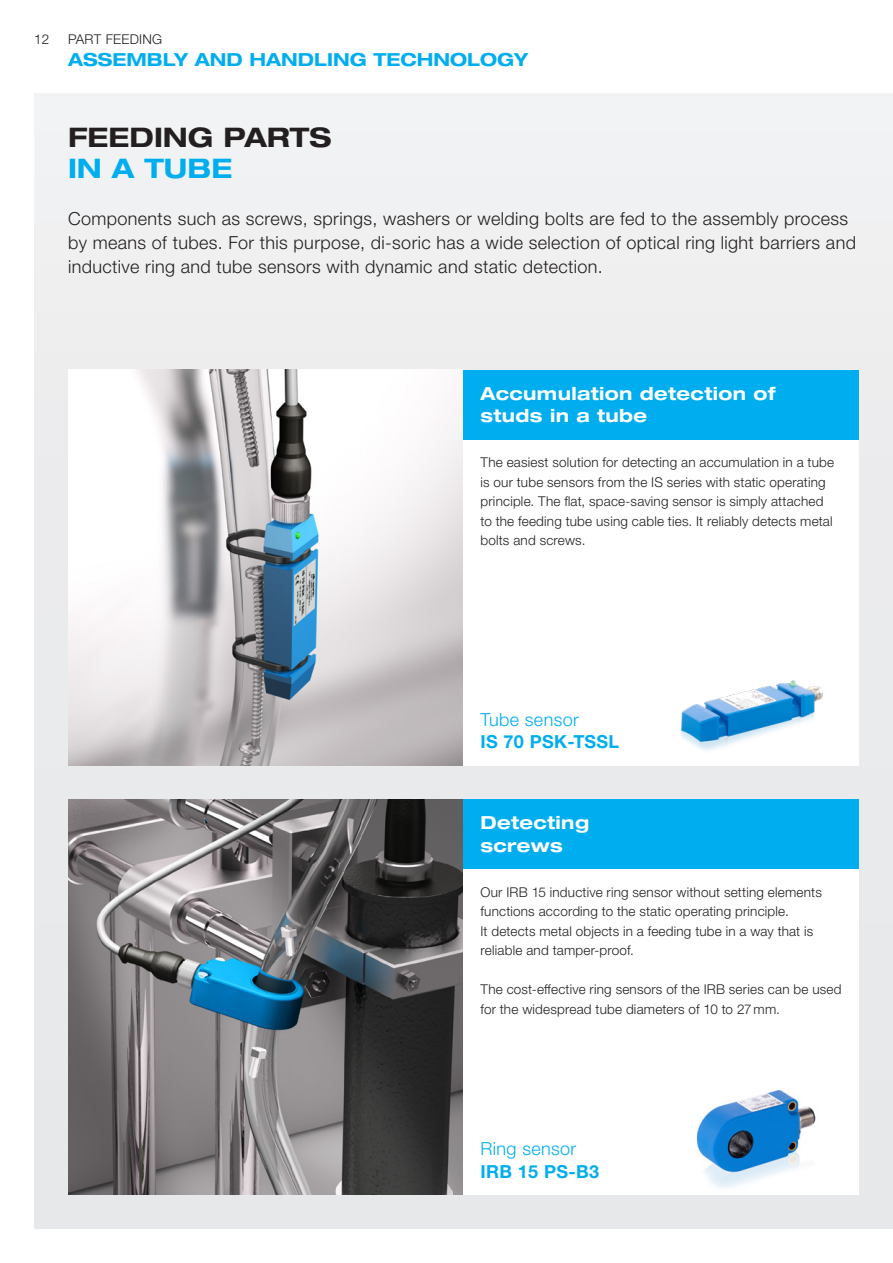
<style>
.page{position:relative;width:893px;height:1263px;background:#fff}
.page>*{position:absolute;margin:0;border:0;box-sizing:border-box;transform-origin:0 0}
.Headline_18_21_schwa{font:700 expanded 27px "Helvetica Neue LTW1 G";color:#231f20}
.Headline_18_21_cyan{font:700 expanded 27px "Helvetica Neue LTW1 G";color:#00aeef}
.Copy_12_16_schwarz{font:300 18px/24px "Helvetica Neue LTW1 G";letter-spacing:.02em;color:#231f20}
.Headline_9_15_cyan_i{font:700 expanded 18px/22.5px "Helvetica Neue LTW1 G";letter-spacing:.02em;color:#fff}
.t1{font:700 expanded 18px "Helvetica Neue LTW1 G";color:#00aeef}
.Type{font:700 18px "Helvetica Neue LTW1 G";letter-spacing:.02em;color:#00aeef}
.Productgroup{font:300 18px "Helvetica Neue LTW1 G";letter-spacing:.02em;color:#00aeef}
.Copy_9_13_schwarz{font:300 13.5px/19.5px "Helvetica Neue LTW1 G";letter-spacing:.015em;color:#231f20}
</style>
<div class="page">
<div style="left:34px;top:94px;width:859px;height:1135px;background:#efeff0"></div>
<img style="left:68px;top:370px;width:395px;height:395px">
<div style="left:463px;top:370px;width:396px;height:395px;background:#fff"></div>
<div style="left:463px;top:370px;width:396px;height:69px;background:#00aeef"></div>
<img style="left:681px;top:680px;width:142px;height:71px">
<img style="left:68px;top:799px;width:395px;height:396px">
<div style="left:463px;top:799px;width:396px;height:396px;background:#fff"></div>
<div style="left:463px;top:799px;width:396px;height:70px;background:#00aeef"></div>
<img style="left:696px;top:1090px;width:120px;height:98px">
<p class="Copy_9_13_schwarz" style="left:34px;top:29px;width:17px">12</p>
<p class="Copy_9_13_schwarz" style="left:68px;top:29px;width:96px">PART FEEDING</p>
<h2 class="t1" style="left:68px;top:48px;width:461px">ASSEMBLY AND HANDLING TECHNOLOGY</h2>
<p class="Headline_18_21_schwa" style="left:68px;top:120px;width:265px">FEEDING PARTS</p>
<p class="Headline_18_21_cyan" style="left:68px;top:151px;width:166px">IN A TUBE</p>
<p class="Copy_12_16_schwarz" style="left:68px;top:207px;width:789px">Components such as screws, springs, washers or welding bolts are fed to the assembly process by means of tubes. For this purpose, di-soric has a wide selection of optical ring light barriers and inductive ring and tube sensors with dynamic and static detection.</p>
<p class="Headline_9_15_cyan_i" style="left:480px;top:381px;width:296px">Accumulation detection of studs in a tube</p>
<p class="Copy_9_13_schwarz" style="left:480px;top:453px;width:355px">The easiest solution for detecting an accumulation in a tube is our tube sensors from the IS series with static operating principle. The flat, space-saving sensor is simply attached to the feeding tube using cable ties. It reliably detects metal bolts and screws.</p>
<p class="Productgroup" style="left:480px;top:708px;width:100px">Tube sensor</p>
<p class="Type" style="left:480px;top:731px;width:140px">IS 70 PSK-TSSL</p>
<p class="Headline_9_15_cyan_i" style="left:480px;top:811px;width:110px">Detecting screws</p>
<p class="Copy_9_13_schwarz" style="left:480px;top:882px;width:343px">Our IRB 15 inductive ring sensor without setting elements functions according to the static operating principle.<br>It detects metal objects in a feeding tube in a way that is reliable and tamper-proof.</p>
<p class="Copy_9_13_schwarz" style="left:480px;top:980px;width:363px">The cost-effective ring sensors of the IRB series can be used for the widespread tube diameters of 10 to 27mm.</p>
<p class="Productgroup" style="left:480px;top:1138px;width:97px">Ring sensor</p>
<p class="Type" style="left:480px;top:1160px;width:120px">IRB 15 PS-B3</p>
</div>
